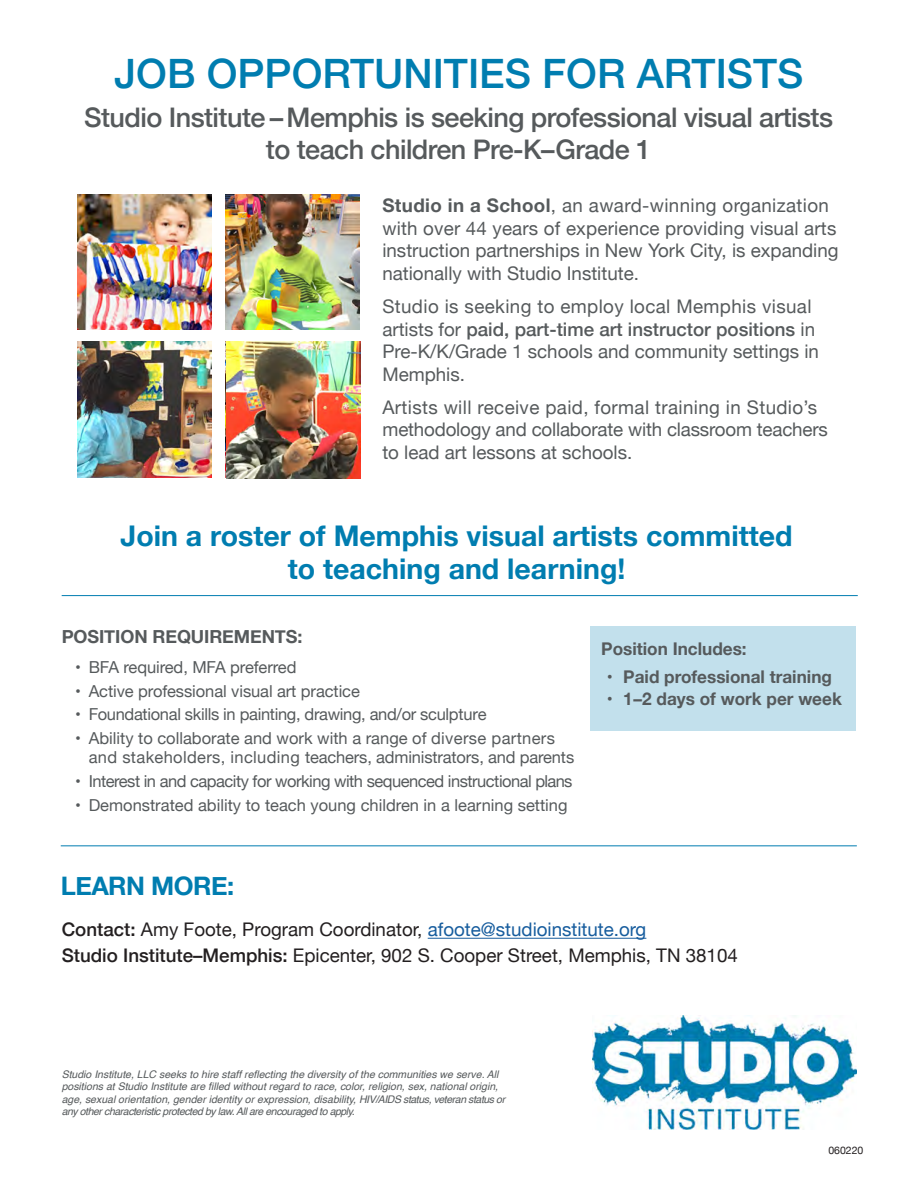
<style>
.page{position:relative;width:918px;height:1188px;background:#fff}
.page>*{position:absolute;margin:0;border:0;box-sizing:border-box;transform-origin:0 0}
.t1{font:500 40.5px "Helvetica Neue";color:#007db0}
.Default{font:700 28.5px/33px "Helvetica Neue";color:#007db0;text-align:center}
.Body{font:500 27px/32.4px "Helvetica Neue";letter-spacing:-.02em;color:#565a5c;text-align:center}
.Default-2{font:700 25.5px "Helvetica Neue";letter-spacing:-.02em;color:#007db0}
.Default-3{font:18.75px/22.5px "Helvetica Neue";color:#565a5c}
.t2{font:18.75px "Helvetica Neue";color:#231f20}
.Default-4{font:700 18px "Helvetica Neue";letter-spacing:-.005em;color:#565a5c}
.Body-2{font:700 17.55px "Helvetica Neue";color:#565a5c}
.t3{font:16.5px/19.5px "Helvetica Neue";letter-spacing:-.005em;color:#565a5c}
.t4{font:16.5px "Helvetica Neue";letter-spacing:-.03em;color:#565a5c}
.Default-5{font:italic 10.5px/12.6px "Helvetica";color:#565a5c}
.t5{font:10.5px "Helvetica Neue";color:#231f20}
.s1{font-weight:700}
.s2{font-weight:500}
.s3{color:#175d9e}
</style>
<div class="page">
<img style="left:592px;top:1015px;width:265px;height:114px">
<div style="left:591px;top:626px;width:265px;height:104px;background:#c2e0ec"></div>
<img style="left:78px;top:194px;width:134px;height:136px">
<img style="left:226px;top:194px;width:134px;height:136px">
<img style="left:78px;top:342px;width:134px;height:135px">
<img style="left:226px;top:342px;width:134px;height:137px">
<hr style="left:62px;top:595px;width:796px;height:1px;background:#007db0">
<hr style="left:61px;top:845px;width:796px;height:1px;background:#007db0">
<hr style="left:428px;top:938px;width:218px;height:1px;background:#175d9e">
<p class="t1" style="left:115px;top:41px;width:690px">JOB OPPORTUNITIES FOR ARTISTS</p>
<p class="Body" style="left:84px;top:99px;width:750px">Studio Institute –Memphis is seeking professional visual artists to teach children Pre-K–Grade 1</p>
<p class="Default-3" style="left:382px;top:196px;width:458px"><span class="s1">Studio in a School</span>, an award-winning organization with over 44 years of experience providing visual arts instruction partnerships in New York City, is expanding nationally with Studio Institute.</p>
<p class="Default-3" style="left:382px;top:296px;width:438px">Studio is seeking to employ local Memphis visual artists for <span class="s2">paid, part-time art instructor positions</span> in Pre-K/K/Grade 1 schools and community settings in Memphis.</p>
<p class="Default-3" style="left:382px;top:397px;width:447px">Artists will receive paid, formal training in Studio’s methodology and collaborate with classroom teachers to lead art lessons at schools.</p>
<p class="Default" style="left:120px;top:520px;width:674px">Join a roster of Memphis visual artists committed to teaching and learning!</p>
<p class="Default-4" style="left:62px;top:623px;width:242px">POSITION REQUIREMENTS:</p>
<p class="t3" style="left:75px;top:659px;width:223px">• BFA required, MFA preferred</p>
<p class="t3" style="left:75px;top:682px;width:286px">• Active professional visual art practice</p>
<p class="t3" style="left:75px;top:706px;width:413px">• Foundational skills in painting, drawing, and/or sculpture</p>
<p class="t3" style="left:89px;top:729px;width:487px;text-indent:-13px">• Ability to collaborate and work with a range of diverse partners and stakeholders, including teachers, administrators, and parents</p>
<p class="t4" style="left:75px;top:769px;width:499px">• Interest in and capacity for working with sequenced instructional plans</p>
<p class="t3" style="left:75px;top:796px;width:494px">• Demonstrated ability to teach young children in a learning setting</p>
<p class="Default-2" style="left:61px;top:866px;width:175px">LEARN MORE:</p>
<p class="Body-2" style="left:601px;top:635px;width:147px">Position Includes:</p>
<p class="Body-2" style="left:607px;top:663px;width:227px">• Paid professional training</p>
<p class="Body-2" style="left:607px;top:685px;width:237px">• 1–2 days of work per week</p>
<p class="t2" style="left:62px;top:916px;width:586px"><span class="s2">Contact:</span> Amy Foote, Program Coordinator, <span class="s3">afoote@studioinstitute.org</span></p>
<p class="t2" style="left:62px;top:942px;width:678px"><span class="s2">Studio Institute–Memphis:</span> Epicenter, 902 S. Cooper Street, Memphis, TN 38104</p>
<p class="Default-5" style="left:62px;top:1068px;width:445px">Studio Institute, LLC seeks to hire staff reflecting the diversity of the communities we serve. All positions at Studio Institute are filled without regard to race, color, religion, sex, national origin, age, sexual orientation, gender identity or expression, disability, HIV/AIDS status, veteran status or any other characteristic protected by law. All are encouraged to apply.</p>
<p class="t5" style="left:828px;top:1143px;width:37px">060220</p>
</div>
